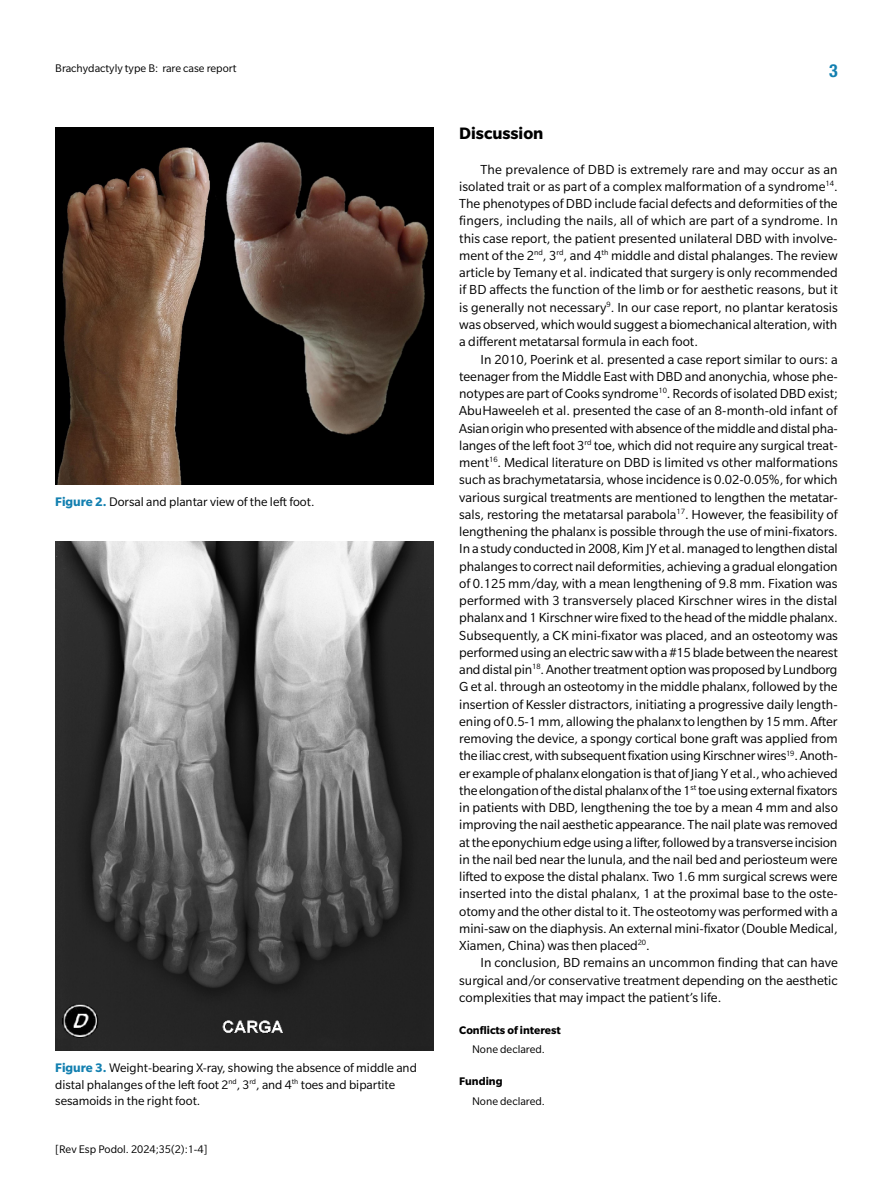
<style>
.page{position:relative;width:893px;height:1191px;background:#fff}
.page>*{position:absolute;margin:0;border:0;box-sizing:border-box;transform-origin:0 0}
.t1{font:700 18px "Slate Pro";color:#000}
.t2{font:700 condensed 18px "Helvetica Neue LT Std";color:#1380b0}
.t3{font:14.25px/17.2px "Slate Pro";color:#000;text-align:justify}
.t4{font:13.5px/16.2px "Slate Pro";color:#000}
.t5{font:12px "Slate Pro";color:#000}
.t6{font:700 12px "Slate Pro";color:#000}
.s1{font-weight:700;color:#1380b0}
</style>
<div class="page">
<img style="left:55px;top:128px;width:379px;height:357px">
<img style="left:55px;top:541px;width:379px;height:509px">
<p class="t5" style="left:55px;top:62px;width:183px">Brachydactyly type B: rare case report</p>
<p class="t4" style="left:55px;top:494px;width:261px"><span class="s1">Figure 2.</span> Dorsal and plantar view of the left foot.</p>
<p class="t4" style="left:55px;top:1060px;width:363px"><span class="s1">Figure 3.</span> Weight-bearing X-ray, showing the absence of middle and distal phalanges of the left foot 2<sup>nd</sup>, 3<sup>rd</sup>, and 4<sup>th</sup> toes and bipartite sesamoids in the right foot.</p>
<p class="t5" style="left:55px;top:1143px;width:154px">[Rev Esp Podol. 2024;35(2):1-4]</p>
<p class="t2" style="left:829px;top:59px;width:10px">3</p>
<p class="t1" style="left:459px;top:124px;width:86px">Discussion</p>
<p class="t3" style="left:459px;top:160px;width:380px;text-indent:21px">The prevalence of DBD is extremely rare and may occur as an isolated trait or as part of a complex malformation of a syndrome<sup>14</sup>.<br>The phenotypes of DBD include facial defects and deformities of the fingers, including the nails, all of which are part of a syndrome. In this case report, the patient presented unilateral DBD with involve&shy;ment of the 2<sup>nd</sup>, 3<sup>rd</sup>, and 4<sup>th</sup> middle and distal phalanges. The review article by Temany et al. indicated that surgery is only recommended if BD affects the function of the limb or for aesthetic reasons, but it is generally not necessary<sup>9</sup>. In our case report, no plantar keratosis was observed, which would suggest a biomechanical alteration, with a different metatarsal formula in each foot.</p>
<p class="t3" style="left:459px;top:350px;width:380px;text-indent:21px">In 2010, Poerink et al. presented a case report similar to ours: a teenager from the Middle East with DBD and anonychia, whose phe&shy;notypes are part of Cooks syndrome<sup>10</sup>. Records of isolated DBD exist; AbuHaweeleh et al. presented the case of an 8-month-old infant of Asian origin who presented with absence of the middle and distal pha&shy;langes of the left foot 3<sup>rd</sup> toe, which did not require any surgical treat&shy;ment<sup>16</sup>. Medical literature on DBD is limited vs other malformations such as brachymetatarsia, whose incidence is 0.02-0.05%, for which various surgical treatments are mentioned to lengthen the metatar&shy;sals, restoring the metatarsal parabola<sup>17</sup>. However, the feasibility of lengthening the phalanx is possible through the use of mini-fixators.<br>In a study conducted in 2008, Kim JY et al. managed to lengthen distal phalanges to correct nail deformities, achieving a gradual elongation of 0.125 mm/day, with a mean lengthening of 9.8 mm. Fixation was performed with 3 transversely placed Kirschner wires in the distal phalanx and 1 Kirschner wire fixed to the head of the middle phalanx.<br>Subsequently, a CK mini-fixator was placed, and an osteotomy was performed using an electric saw with a #15 blade between the nearest and distal pin<sup>18</sup>. Another treatment option was proposed by Lundborg G et al. through an osteotomy in the middle phalanx, followed by the insertion of Kessler distractors, initiating a progressive daily length&shy;ening of 0.5-1 mm, allowing the phalanx to lengthen by 15 mm. After removing the device, a spongy cortical bone graft was applied from the iliac crest, with subsequent fixation using Kirschner wires<sup>19</sup>. Anoth&shy;er example of phalanx elongation is that of Jiang Y et al., who achieved the elongation of the distal phalanx of the 1<sup>st</sup> toe using external fixators in patients with DBD, lengthening the toe by a mean 4 mm and also improving the nail aesthetic appearance. The nail plate was removed at the eponychium edge using a lifter, followed by a transverse incision in the nail bed near the lunula, and the nail bed and periosteum were lifted to expose the distal phalanx. Two 1.6 mm surgical screws were inserted into the distal phalanx, 1 at the proximal base to the oste&shy;otomy and the other distal to it. The osteotomy was performed with a mini-saw on the diaphysis. An external mini-fixator (Double Medical, Xiamen, China) was then placed<sup>20</sup>.</p>
<p class="t3" style="left:459px;top:954px;width:380px;text-indent:21px">In conclusion, BD remains an uncommon finding that can have surgical and/or conservative treatment depending on the aesthetic complexities that may impact the patient’s life.</p>
<p class="t6" style="left:459px;top:1023px;width:103px">Conflicts of interest</p>
<p class="t5" style="left:472px;top:1043px;width:74px">None declared.</p>
<p class="t6" style="left:459px;top:1074px;width:45px">Funding</p>
<p class="t5" style="left:472px;top:1094px;width:74px">None declared.</p>
</div>
